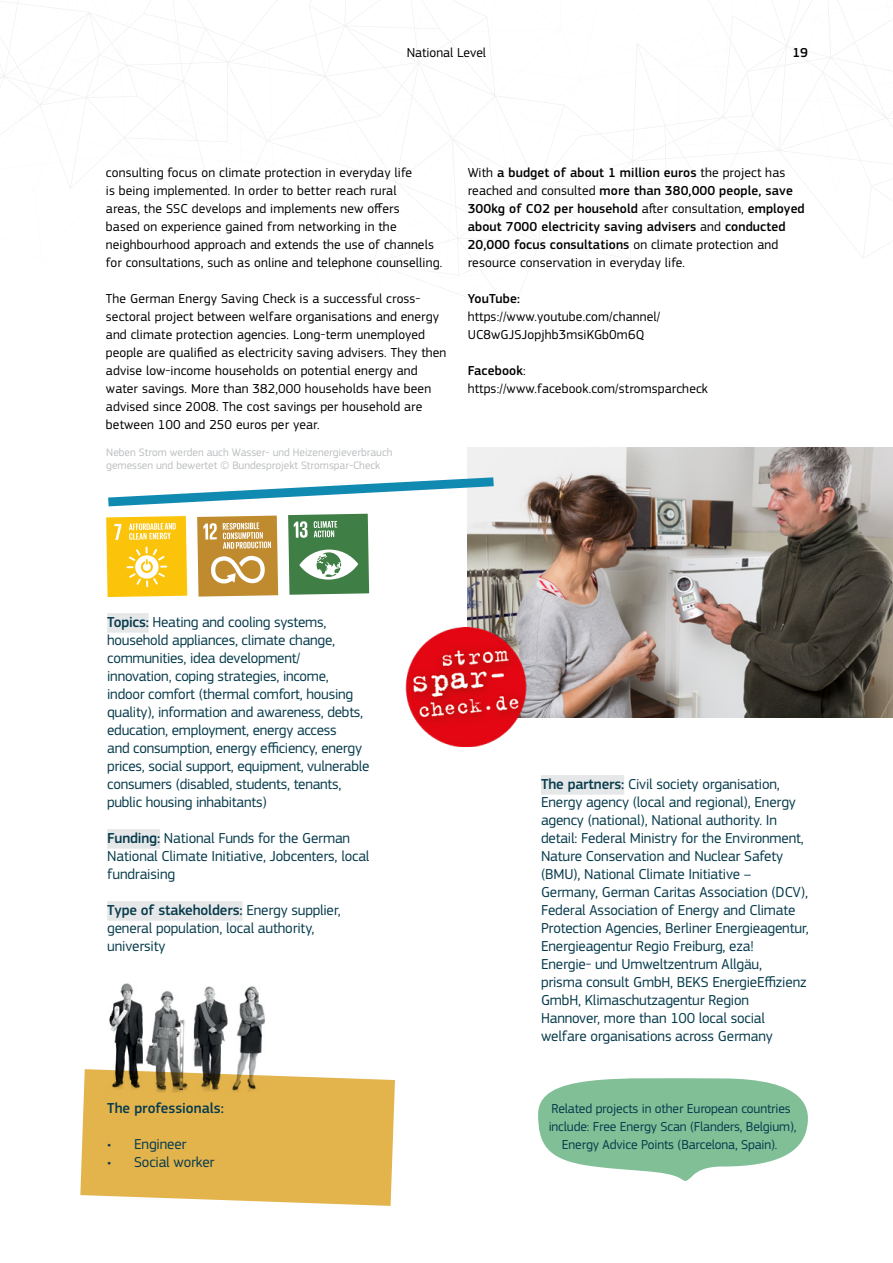
<style>
.page{position:relative;width:893px;height:1263px;background:#fff}
.page>*{position:absolute;margin:0;border:0;box-sizing:border-box;transform-origin:0 0}
.t1{font:15px/18px "EC Square Sans Pro";letter-spacing:-.01em;color:#073b4c}
.t2{font:500 15px "EC Square Sans Pro";color:#073b4c}
.t3{font:13.5px/18px "EC Square Sans Pro";letter-spacing:.01em;color:#000}
.t4{font:500 13.5px/18px "EC Square Sans Pro";letter-spacing:.01em;color:#000}
.t5{font:13.5px/18px "EC Square Sans Pro";letter-spacing:-.01em;color:#073b4c;text-align:center}
.t6{font:11.25px/13.5px "EC Square Sans Pro";color:#bcbec0}
.s1{font-weight:400}
.s2{font-weight:500}
</style>
<div class="page">
<svg style="left:0;top:0;width:893px;height:314px"></svg>
<img style="left:468px;top:447px;width:425px;height:270px">
<svg style="left:108px;top:477px;width:386px;height:29px"></svg>
<div style="left:541px;top:775px;width:83px;height:20px;background:#e6e7e8"></div>
<svg style="left:288px;top:514px;width:81px;height:81px"></svg>
<svg style="left:197px;top:516px;width:81px;height:81px;background:#cca35a"></svg>
<svg style="left:106px;top:516px;width:81px;height:81px;background:#fccc33"></svg>
<svg style="left:80px;top:1069px;width:315px;height:137px;background:#e5b85a"></svg>
<div style="left:107px;top:613px;width:42px;height:20px;background:#e6e7e8"></div>
<div style="left:107px;top:829px;width:53px;height:20px;background:#e6e7e8"></div>
<div style="left:107px;top:901px;width:135px;height:20px;background:#e6e7e8"></div>
<img style="left:107px;top:983px;width:36px;height:106px">
<img style="left:191px;top:986px;width:77px;height:106px">
<img style="left:143px;top:990px;width:46px;height:102px">
<svg style="left:538px;top:1078px;width:270px;height:103px"></svg>
<img style="left:405px;top:627px;width:129px;height:120px">
<p class="t3" style="left:407px;top:43px;width:81px">National Level</p>
<p class="t4" style="left:792px;top:43px;width:17px">19</p>
<p class="t3" style="left:106px;top:164px;width:338px">consulting focus on climate protection in everyday life<br>is being implemented. In order to better reach rural<br>areas, the SSC develops and implements new offers<br>based on experience gained from networking in the neighbourhood approach and extends the use of channels for consultations, such as online and telephone counselling.</p>
<p class="t3" style="left:106px;top:290px;width:342px">The German Energy Saving Check is a successful cross&shy;sectoral project between welfare organisations and energy and climate protection agencies. Long-term unemployed people are qualified as electricity saving advisers. They then advise low-income households on potential energy and water savings. More than 382,000 households have been advised since 2008. The cost savings per household are between 100 and 250 euros per year.</p>
<p class="t6" style="left:106px;top:445px;width:288px">Neben Strom werden auch Wasser- und Heizenergieverbrauch gemessen und bewertet © Bundesprojekt Stromspar-Check</p>
<p class="t4" style="left:468px;top:164px;width:339px"><span class="s1">With</span> a budget of about 1 million euros <span class="s1">the project has reached and consulted</span> more than 380,000 people, save 300kg of CO2 per household <span class="s1">after consultation,</span> employed about 7000 electricity saving advisers <span class="s1">and</span> conducted 20,000 focus consultations <span class="s1">on climate protection and resource conservation in everyday life.</span></p>
<p class="t4" style="left:468px;top:290px;width:54px">YouTube:</p>
<p class="t3" style="left:468px;top:308px;width:194px">https://www.youtube.com/channel/<br>UC8wGJSJopjhb3msiKGb0m6Q</p>
<p class="t3" style="left:468px;top:362px;width:242px"><span class="s2">Facebook</span>: https://www.facebook.com/stromsparcheck</p>
<p class="t1" style="left:107px;top:613px;width:264px"><span class="s2">Topics:</span> Heating and cooling systems, household appliances, climate change, communities, idea development/<br>innovation, coping strategies, income, indoor comfort (thermal comfort, housing quality), information and awareness, debts, education, employment, energy access<br>and consumption, energy efficiency, energy prices, social support, equipment, vulnerable consumers (disabled, students, tenants, public housing inhabitants)</p>
<p class="t1" style="left:107px;top:829px;width:264px"><span class="s2">Funding:</span> National Funds for the German<br>National Climate Initiative, Jobcenters, local fundraising</p>
<p class="t1" style="left:107px;top:901px;width:235px"><span class="s2">Type of stakeholders:</span> Energy supplier, general population, local authority, university</p>
<p class="t2" style="left:107px;top:1100px;width:118px">The professionals:</p>
<p class="t1" style="left:107px;top:1135px;width:81px">• Engineer</p>
<p class="t1" style="left:107px;top:1153px;width:109px">• Social worker</p>
<p class="t1" style="left:541px;top:775px;width:269px"><span class="s2">The partners:</span> Civil society organisation, Energy agency (local and regional), Energy agency (national), National authority. In detail: Federal Ministry for the Environment, Nature Conservation and Nuclear Safety (BMU), National Climate Initiative – Germany, German Caritas Association (DCV), Federal Association of Energy and Climate Protection Agencies, Berliner Energieagentur, Energieagentur Regio Freiburg, eza!<br>Energie- und Umweltzentrum Allgäu,<br>prisma consult GmbH, BEKS EnergieEffizienz GmbH, Klimaschutzagentur Region Hannover, more than 100 local social welfare organisations across Germany</p>
<p class="t5" style="left:549px;top:1100px;width:249px">Related projects in other European countries include: Free Energy Scan (Flanders, Belgium),<br>Energy Advice Points (Barcelona, Spain).</p>
</div>
